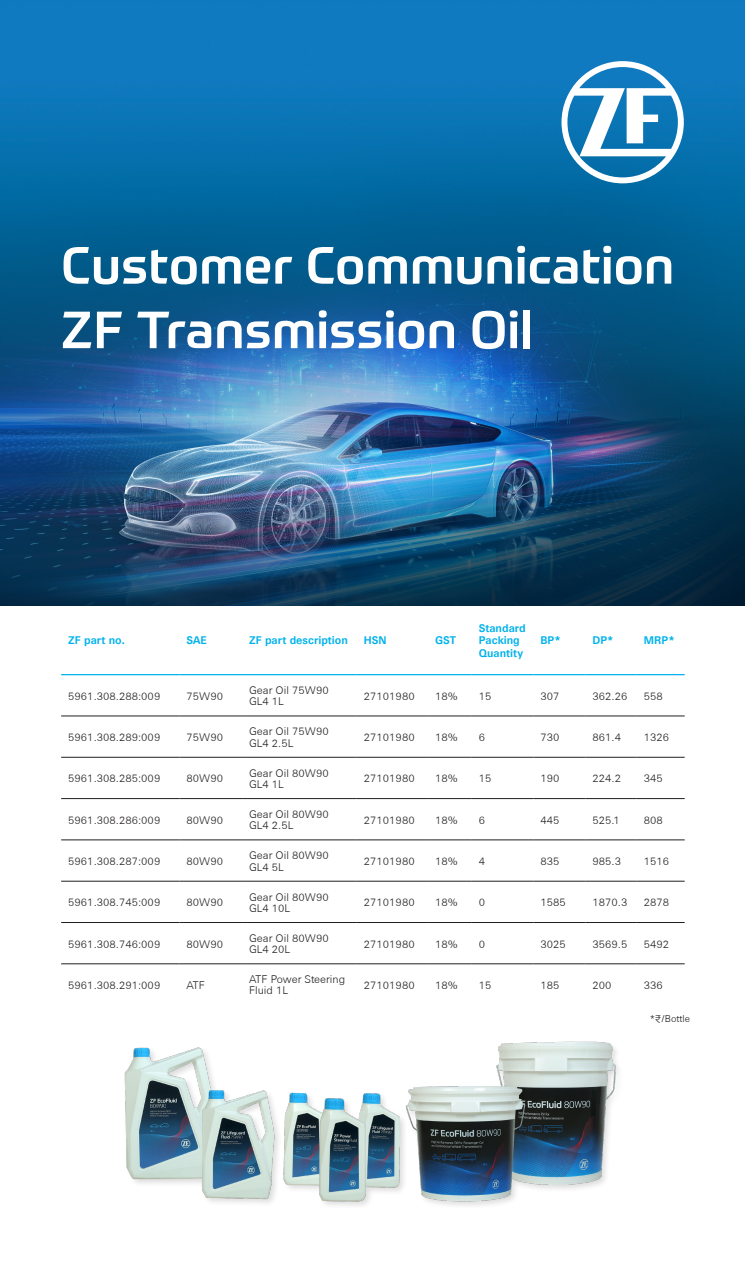
<style>
.page{position:relative;width:745px;height:1264px;background:#fff}
.page>*{position:absolute;margin:0;border:0;box-sizing:border-box;transform-origin:0 0}
._01_ZF-Broschuere-A4{font:500 51.25px "ZF Prometo";letter-spacing:.01em;color:#fff}
.t1{font:300 11.25px/11.2px "ZF Sans";color:#231f20}
.t2{font:700 11.25px/12.5px "ZF Sans";color:#00b2eb}
.t3{font:300 11.25px "ZF Sans";color:#242021}
.Body_Copy_-_Prometo{font:300 11.25px "ZF Prometo";color:#231f20}
.t4{font:300 10px "ZF Sans";color:#231f20}
</style>
<div class="page">
<hr style="left:61px;top:674px;width:118px;height:1px;background:#00b2eb">
<hr style="left:179px;top:674px;width:63px;height:1px;background:#00b2eb">
<hr style="left:242px;top:674px;width:114px;height:1px;background:#00b2eb">
<hr style="left:356px;top:674px;width:72px;height:1px;background:#00b2eb">
<hr style="left:428px;top:674px;width:43px;height:1px;background:#00b2eb">
<hr style="left:471px;top:674px;width:62px;height:1px;background:#00b2eb">
<hr style="left:533px;top:674px;width:52px;height:1px;background:#00b2eb">
<hr style="left:585px;top:674px;width:51px;height:1px;background:#00b2eb">
<hr style="left:636px;top:674px;width:48px;height:1px;background:#00b2eb">
<hr style="left:61px;top:715px;width:118px;height:1px;background:#231f20">
<hr style="left:179px;top:715px;width:63px;height:1px;background:#231f20">
<hr style="left:242px;top:715px;width:114px;height:1px;background:#231f20">
<hr style="left:356px;top:715px;width:72px;height:1px;background:#231f20">
<hr style="left:428px;top:715px;width:43px;height:1px;background:#231f20">
<hr style="left:471px;top:715px;width:62px;height:1px;background:#231f20">
<hr style="left:533px;top:715px;width:52px;height:1px;background:#231f20">
<hr style="left:585px;top:715px;width:51px;height:1px;background:#231f20">
<hr style="left:636px;top:715px;width:48px;height:1px;background:#231f20">
<hr style="left:61px;top:757px;width:118px;height:1px;background:#231f20">
<hr style="left:179px;top:757px;width:63px;height:1px;background:#231f20">
<hr style="left:242px;top:757px;width:114px;height:1px;background:#231f20">
<hr style="left:356px;top:757px;width:72px;height:1px;background:#231f20">
<hr style="left:428px;top:757px;width:43px;height:1px;background:#231f20">
<hr style="left:471px;top:757px;width:62px;height:1px;background:#231f20">
<hr style="left:533px;top:757px;width:52px;height:1px;background:#231f20">
<hr style="left:585px;top:757px;width:51px;height:1px;background:#231f20">
<hr style="left:636px;top:757px;width:48px;height:1px;background:#231f20">
<hr style="left:61px;top:798px;width:118px;height:1px;background:#231f20">
<hr style="left:179px;top:798px;width:63px;height:1px;background:#231f20">
<hr style="left:242px;top:798px;width:114px;height:1px;background:#231f20">
<hr style="left:356px;top:798px;width:72px;height:1px;background:#231f20">
<hr style="left:428px;top:798px;width:43px;height:1px;background:#231f20">
<hr style="left:471px;top:798px;width:62px;height:1px;background:#231f20">
<hr style="left:533px;top:798px;width:52px;height:1px;background:#231f20">
<hr style="left:585px;top:798px;width:51px;height:1px;background:#231f20">
<hr style="left:636px;top:798px;width:48px;height:1px;background:#231f20">
<hr style="left:61px;top:839px;width:118px;height:1px;background:#231f20">
<hr style="left:179px;top:839px;width:63px;height:1px;background:#231f20">
<hr style="left:242px;top:839px;width:114px;height:1px;background:#231f20">
<hr style="left:356px;top:839px;width:72px;height:1px;background:#231f20">
<hr style="left:428px;top:839px;width:43px;height:1px;background:#231f20">
<hr style="left:471px;top:839px;width:62px;height:1px;background:#231f20">
<hr style="left:533px;top:839px;width:52px;height:1px;background:#231f20">
<hr style="left:585px;top:839px;width:51px;height:1px;background:#231f20">
<hr style="left:636px;top:839px;width:48px;height:1px;background:#231f20">
<hr style="left:61px;top:880px;width:118px;height:1px;background:#231f20">
<hr style="left:179px;top:880px;width:63px;height:1px;background:#231f20">
<hr style="left:242px;top:880px;width:114px;height:1px;background:#231f20">
<hr style="left:356px;top:880px;width:72px;height:1px;background:#231f20">
<hr style="left:428px;top:880px;width:43px;height:1px;background:#231f20">
<hr style="left:471px;top:880px;width:62px;height:1px;background:#231f20">
<hr style="left:533px;top:880px;width:52px;height:1px;background:#231f20">
<hr style="left:585px;top:880px;width:51px;height:1px;background:#231f20">
<hr style="left:636px;top:880px;width:48px;height:1px;background:#231f20">
<hr style="left:61px;top:922px;width:118px;height:1px;background:#231f20">
<hr style="left:179px;top:922px;width:63px;height:1px;background:#231f20">
<hr style="left:242px;top:922px;width:114px;height:1px;background:#231f20">
<hr style="left:356px;top:922px;width:72px;height:1px;background:#231f20">
<hr style="left:428px;top:922px;width:43px;height:1px;background:#231f20">
<hr style="left:471px;top:922px;width:62px;height:1px;background:#231f20">
<hr style="left:533px;top:922px;width:52px;height:1px;background:#231f20">
<hr style="left:585px;top:922px;width:51px;height:1px;background:#231f20">
<hr style="left:636px;top:922px;width:48px;height:1px;background:#231f20">
<hr style="left:61px;top:963px;width:118px;height:1px;background:#231f20">
<img style="left:0;top:0;width:744px;height:605px">
<svg style="left:561px;top:61px;width:122px;height:122px"></svg>
<img style="left:81px;top:963px;width:604px;height:243px">
<p class="_01_ZF-Broschuere-A4" style="left:61px;top:234px;width:614px">Customer Communication</p>
<p class="_01_ZF-Broschuere-A4" style="left:61px;top:298px;width:472px">ZF Transmission Oil</p>
<p class="t2" style="left:68px;top:634px;width:58px">ZF part no.</p>
<p class="t2" style="left:186px;top:634px;width:22px">SAE</p>
<p class="t2" style="left:249px;top:634px;width:100px">ZF part description</p>
<p class="t2" style="left:363px;top:634px;width:24px">HSN</p>
<p class="t2" style="left:435px;top:634px;width:22px">GST</p>
<p class="t2" style="left:478px;top:622px;width:48px">Standard<br>Packing<br>Quantity</p>
<p class="t2" style="left:540px;top:634px;width:22px">BP*</p>
<p class="t2" style="left:592px;top:634px;width:23px">DP*</p>
<p class="t2" style="left:643px;top:634px;width:32px">MRP*</p>
<p class="t1" style="left:68px;top:690px;width:94px">5961.308.288:009</p>
<p class="t1" style="left:186px;top:690px;width:38px">75W90</p>
<p class="t1" style="left:249px;top:684px;width:81px">Gear Oil 75W90<br>GL4 1L</p>
<p class="t1" style="left:363px;top:690px;width:52px">27101980</p>
<p class="t1" style="left:435px;top:690px;width:24px">18%</p>
<p class="t1" style="left:478px;top:690px;width:14px">15</p>
<p class="t1" style="left:540px;top:690px;width:21px">307</p>
<p class="t1" style="left:592px;top:690px;width:36px">362.26</p>
<p class="t1" style="left:68px;top:731px;width:94px">5961.308.289:009</p>
<p class="t1" style="left:186px;top:731px;width:38px">75W90</p>
<p class="t1" style="left:249px;top:726px;width:81px">Gear Oil 75W90<br>GL4 2.5L</p>
<p class="t1" style="left:363px;top:731px;width:52px">27101980</p>
<p class="t1" style="left:435px;top:731px;width:24px">18%</p>
<p class="t1" style="left:478px;top:731px;width:8px">6</p>
<p class="t1" style="left:540px;top:731px;width:21px">730</p>
<p class="t1" style="left:592px;top:731px;width:30px">861.4</p>
<p class="t1" style="left:68px;top:773px;width:94px">5961.308.285:009</p>
<p class="t1" style="left:186px;top:773px;width:38px">80W90</p>
<p class="t1" style="left:249px;top:767px;width:81px">Gear Oil 80W90<br>GL4 1L</p>
<p class="t1" style="left:363px;top:773px;width:52px">27101980</p>
<p class="t1" style="left:435px;top:773px;width:24px">18%</p>
<p class="t1" style="left:478px;top:773px;width:14px">15</p>
<p class="t1" style="left:540px;top:773px;width:21px">190</p>
<p class="t1" style="left:592px;top:773px;width:30px">224.2</p>
<p class="t1" style="left:68px;top:814px;width:94px">5961.308.286:009</p>
<p class="t1" style="left:186px;top:814px;width:38px">80W90</p>
<p class="t1" style="left:249px;top:808px;width:81px">Gear Oil 80W90<br>GL4 2.5L</p>
<p class="t1" style="left:363px;top:814px;width:52px">27101980</p>
<p class="t1" style="left:435px;top:814px;width:24px">18%</p>
<p class="t1" style="left:478px;top:814px;width:8px">6</p>
<p class="t1" style="left:540px;top:814px;width:21px">445</p>
<p class="t1" style="left:592px;top:814px;width:29px">525.1</p>
<p class="t1" style="left:68px;top:855px;width:94px">5961.308.287:009</p>
<p class="t1" style="left:186px;top:855px;width:38px">80W90</p>
<p class="t1" style="left:249px;top:850px;width:81px">Gear Oil 80W90<br>GL4 5L</p>
<p class="t1" style="left:363px;top:855px;width:52px">27101980</p>
<p class="t1" style="left:435px;top:855px;width:24px">18%</p>
<p class="t1" style="left:478px;top:855px;width:8px">4</p>
<p class="t1" style="left:540px;top:855px;width:21px">835</p>
<p class="t1" style="left:592px;top:855px;width:30px">985.3</p>
<p class="t1" style="left:68px;top:896px;width:94px">5961.308.745:009</p>
<p class="t1" style="left:186px;top:896px;width:38px">80W90</p>
<p class="t1" style="left:249px;top:891px;width:81px">Gear Oil 80W90<br>GL4 10L</p>
<p class="t1" style="left:363px;top:896px;width:52px">27101980</p>
<p class="t1" style="left:435px;top:896px;width:24px">18%</p>
<p class="t1" style="left:478px;top:896px;width:8px">0</p>
<p class="t1" style="left:540px;top:896px;width:27px">1585</p>
<p class="t1" style="left:592px;top:896px;width:36px">1870.3</p>
<p class="t1" style="left:68px;top:938px;width:94px">5961.308.746:009</p>
<p class="t1" style="left:186px;top:938px;width:38px">80W90</p>
<p class="t1" style="left:249px;top:932px;width:81px">Gear Oil 80W90<br>GL4 20L</p>
<p class="t1" style="left:363px;top:938px;width:52px">27101980</p>
<p class="t1" style="left:435px;top:938px;width:24px">18%</p>
<p class="t1" style="left:478px;top:938px;width:8px">0</p>
<p class="t1" style="left:540px;top:938px;width:27px">3025</p>
<p class="t1" style="left:592px;top:938px;width:36px">3569.5</p>
<p class="t1" style="left:68px;top:979px;width:94px">5961.308.291:009</p>
<p class="t1" style="left:186px;top:979px;width:20px">ATF</p>
<p class="t1" style="left:249px;top:973px;width:97px">ATF Power Steering<br>Fluid 1L</p>
<p class="t1" style="left:363px;top:979px;width:52px">27101980</p>
<p class="t1" style="left:435px;top:979px;width:24px">18%</p>
<p class="t1" style="left:478px;top:979px;width:14px">15</p>
<p class="t1" style="left:540px;top:979px;width:21px">185</p>
<p class="t1" style="left:592px;top:979px;width:21px">200</p>
<p class="t3" style="left:643px;top:689px;width:21px">558</p>
<p class="t3" style="left:643px;top:730px;width:27px">1326</p>
<p class="t3" style="left:643px;top:771px;width:21px">345</p>
<p class="t3" style="left:643px;top:813px;width:21px">808</p>
<p class="t3" style="left:643px;top:854px;width:27px">1516</p>
<p class="t3" style="left:643px;top:895px;width:27px">2878</p>
<p class="t3" style="left:643px;top:937px;width:27px">5492</p>
<p class="t3" style="left:643px;top:978px;width:21px">336</p>
<p class="Body_Copy_-_Prometo" style="left:649px;top:1011px;width:13px">*₹</p>
<p class="t4" style="left:661px;top:1012px;width:30px">/Bottle</p>
</div>
